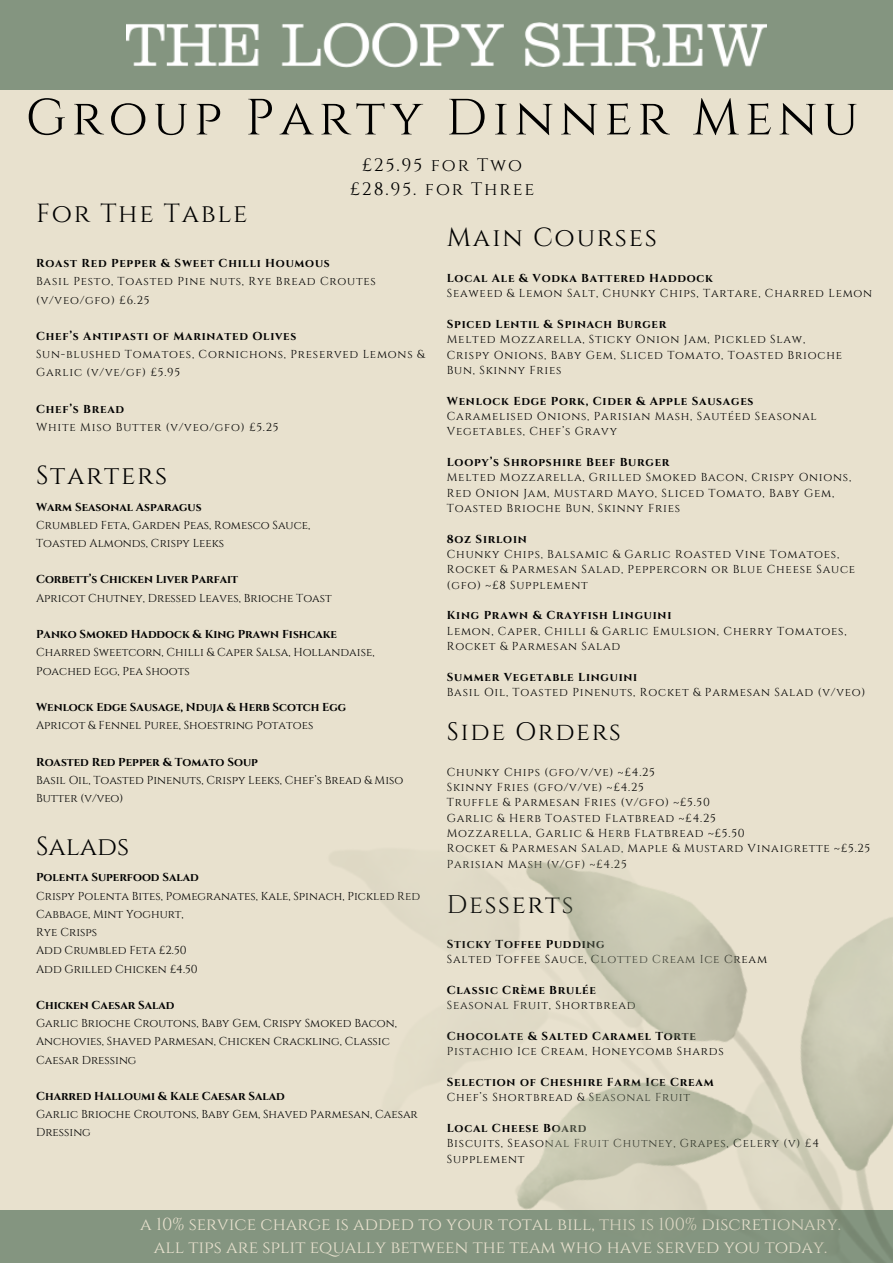
<style>
.page{position:relative;width:893px;height:1264px;background:#fff}
.page>*{position:absolute;margin:0;border:0;box-sizing:border-box;transform-origin:0 0}
.t1{font:50.85px "Cinzel";letter-spacing:.105em;color:#000}
.t2{font:26.1px "Cinzel";letter-spacing:.065em;color:#000}
.t3{font:25.5px "Cinzel";letter-spacing:.065em;color:#000}
.t4{font:25.2px "Cinzel";letter-spacing:.065em;color:#000}
.t5{font:18px/24.8px "Cinzel";letter-spacing:.105em;color:#000;text-align:center}
.t6{font:17.4px/23.5px "Cinzel";color:#e8e1ce;text-align:center}
.t7{font:11.55px/15.3px "Cinzel";letter-spacing:.065em;color:#000}
.t8{font:11.55px/18.1px "Cinzel";color:#000}
.t9{font:700 11.55px "Cinzel";letter-spacing:.065em;color:#000}
.t10{font:700 11.55px "Cinzel";color:#000}
</style>
<div class="page">
<div style="left:0;top:0;width:892px;height:1262px;background:#e8e1ce"></div>
<div style="left:0;top:0;width:892px;height:89px;background:#849580"></div>
<div style="left:0;top:1210px;width:892px;height:52px;background:#849580"></div>
<img style="left:126px;top:22px;width:640px;height:45px">
<img style="left:368px;top:861px;width:524px;height:401px">
<h1 class="t1" style="left:26px;top:85px;width:834px">Group Party Dinner Menu</h1>
<h3 class="t5" style="left:349px;top:153px;width:186px">£25.95 for Two £28.95. for Three</h3>
<h2 class="t2" style="left:447px;top:220px;width:212px">Main Courses</h2>
<p class="t9" style="left:447px;top:271px;width:268px">Local Ale &amp; Vodka Battered Haddock</p>
<p class="t7" style="left:447px;top:286px;width:427px">Seaweed &amp; Lemon Salt, Chunky Chips, Tartare, Charred Lemon</p>
<p class="t9" style="left:447px;top:317px;width:221px">Spiced Lentil &amp; Spinach Burger</p>
<p class="t7" style="left:447px;top:332px;width:396px">Melted Mozzarella, Sticky Onion Jam, Pickled Slaw,<br>Crispy Onions, Baby Gem, Sliced Tomato, Toasted Brioche<br>Bun, Skinny Fries</p>
<p class="t9" style="left:447px;top:393px;width:308px">Wenlock Edge Pork, Cider &amp; Apple Sausages</p>
<p class="t7" style="left:447px;top:409px;width:371px">Caramelised Onions, Parisian Mash, Sautéed Seasonal<br>Vegetables, Chef’s Gravy</p>
<p class="t9" style="left:447px;top:455px;width:224px">Loopy’s Shropshire Beef Burger</p>
<p class="t7" style="left:447px;top:470px;width:406px">Melted Mozzarella, Grilled Smoked Bacon, Crispy Onions,<br>Red Onion Jam, Mustard Mayo, Sliced Tomato, Baby Gem,<br>Toasted Brioche Bun, Skinny Fries</p>
<p class="t9" style="left:447px;top:531px;width:81px">8oz Sirloin</p>
<p class="t7" style="left:447px;top:547px;width:410px">Chunky Chips, Balsamic &amp; Garlic Roasted Vine Tomatoes,<br>Rocket &amp; Parmesan Salad, Peppercorn or Blue Cheese Sauce (gfo) ~£8 Supplement</p>
<p class="t9" style="left:447px;top:608px;width:226px">King Prawn &amp; Crayfish Linguini</p>
<p class="t7" style="left:447px;top:623px;width:401px">Lemon, Caper, Chilli &amp; Garlic Emulsion, Cherry Tomatoes,<br>Rocket &amp; Parmesan Salad</p>
<p class="t9" style="left:447px;top:669px;width:192px">Summer Vegetable Linguini</p>
<p class="t7" style="left:447px;top:685px;width:420px">Basil Oil, Toasted Pinenuts, Rocket &amp; Parmesan Salad (v/veo)</p>
<h3 class="t4" style="left:447px;top:715px;width:176px">Side Orders</h3>
<p class="t7" style="left:447px;top:764px;width:425px">Chunky Chips (gfo/v/ve) ~£4.25<br>Skinny Fries (gfo/v/ve) ~£4.25<br>Truffle &amp; Parmesan Fries (v/gfo) ~£5.50<br>Garlic &amp; Herb Toasted Flatbread ~£4.25<br>Mozzarella, Garlic &amp; Herb Flatbread ~£5.50<br>Rocket &amp; Parmesan Salad, Maple &amp; Mustard Vinaigrette ~£5.25<br>Parisian Mash (v/gf) ~£4.25</p>
<h3 class="t3" style="left:447px;top:887px;width:128px">Desserts</h3>
<p class="t9" style="left:447px;top:936px;width:159px">Sticky Toffee Pudding</p>
<p class="t7" style="left:447px;top:952px;width:322px">Salted Toffee Sauce, Clotted Cream Ice Cream</p>
<p class="t9" style="left:447px;top:982px;width:150px">Classic Crème Brulée</p>
<p class="t7" style="left:447px;top:998px;width:190px">Seasonal Fruit, Shortbread</p>
<p class="t9" style="left:447px;top:1028px;width:251px">Chocolate &amp; Salted Caramel Torte</p>
<p class="t7" style="left:447px;top:1044px;width:278px">Pistachio Ice Cream, Honeycomb Shards</p>
<p class="t9" style="left:447px;top:1074px;width:268px">Selection of Cheshire Farm Ice Cream</p>
<p class="t7" style="left:447px;top:1090px;width:245px">Chef’s Shortbread &amp; Seasonal Fruit</p>
<p class="t9" style="left:447px;top:1120px;width:141px">Local Cheese Board</p>
<p class="t7" style="left:447px;top:1136px;width:374px">Biscuits, Seasonal Fruit Chutney, Grapes, Celery (v) £4<br>Supplement</p>
<h2 class="t2" style="left:36px;top:197px;width:213px">For The Table</h2>
<p class="t9" style="left:36px;top:256px;width:295px">Roast Red Pepper &amp; Sweet Chilli Houmous</p>
<p class="t7" style="left:36px;top:273px;width:341px;line-height:18.1px">Basil Pesto, Toasted Pine nuts, Rye Bread Croutes (v/veo/gfo) £6.25</p>
<p class="t9" style="left:36px;top:329px;width:262px">Chef’s Antipasti of Marinated Olives</p>
<p class="t7" style="left:36px;top:346px;width:390px;line-height:18.1px">Sun-blushed Tomatoes, Cornichons, Preserved Lemons &amp;<br>Garlic (v/ve/gf) £5.95</p>
<p class="t9" style="left:36px;top:401px;width:90px">Chef’s Bread</p>
<p class="t7" style="left:36px;top:420px;width:244px">White Miso Butter (v/veo/gfo) £5.25</p>
<h2 class="t2" style="left:36px;top:458px;width:133px">Starters</h2>
<p class="t10" style="left:36px;top:499px;width:167px">Warm Seasonal Asparagus</p>
<p class="t8" style="left:36px;top:516px;width:275px">Crumbled Feta, Garden Peas, Romesco Sauce,<br>Toasted Almonds, Crispy Leeks</p>
<p class="t10" style="left:36px;top:572px;width:203px">Corbett’s Chicken Liver Parfait</p>
<p class="t8" style="left:36px;top:589px;width:297px">Apricot Chutney, Dressed Leaves, Brioche Toast</p>
<p class="t10" style="left:36px;top:627px;width:302px">Panko Smoked Haddock &amp; King Prawn Fishcake</p>
<p class="t8" style="left:36px;top:643px;width:340px">Charred Sweetcorn, Chilli &amp; Caper Salsa, Hollandaise,<br>Poached Egg, Pea Shoots</p>
<p class="t10" style="left:36px;top:699px;width:312px">Wenlock Edge Sausage, Nduja &amp; Herb Scotch Egg</p>
<p class="t8" style="left:36px;top:716px;width:279px">Apricot &amp; Fennel Puree, Shoestring Potatoes</p>
<p class="t10" style="left:36px;top:754px;width:223px">Roasted Red Pepper &amp; Tomato Soup</p>
<p class="t8" style="left:36px;top:771px;width:369px">Basil Oil, Toasted Pinenuts, Crispy Leeks, Chef’s Bread &amp; Miso<br>Butter (v/veo)</p>
<h2 class="t2" style="left:36px;top:829px;width:94px">Salads</h2>
<p class="t10" style="left:36px;top:870px;width:164px">Polenta Superfood Salad</p>
<p class="t8" style="left:36px;top:887px;width:385px">Crispy Polenta Bites, Pomegranates, Kale, Spinach, Pickled Red<br>Cabbage, Mint Yoghurt,<br>Rye Crisps<br>Add Crumbled Feta £2.50<br>Add Grilled Chicken £4.50</p>
<p class="t10" style="left:36px;top:997px;width:140px">Chicken Caesar Salad</p>
<p class="t8" style="left:36px;top:1014px;width:362px">Garlic Brioche Croutons, Baby Gem, Crispy Smoked Bacon,<br>Anchovies, Shaved Parmesan, Chicken Crackling, Classic<br>Caesar Dressing</p>
<p class="t10" style="left:36px;top:1088px;width:250px">Charred Halloumi &amp; Kale Caesar Salad</p>
<p class="t8" style="left:36px;top:1105px;width:383px">Garlic Brioche Croutons, Baby Gem, Shaved Parmesan, Caesar<br>Dressing</p>
<h3 class="t6" style="left:140px;top:1212px;width:702px">a 10% service charge is added to your total bill, this is 100% discretionary. all tips are split equally between the team who have served you today.</h3>
</div>
